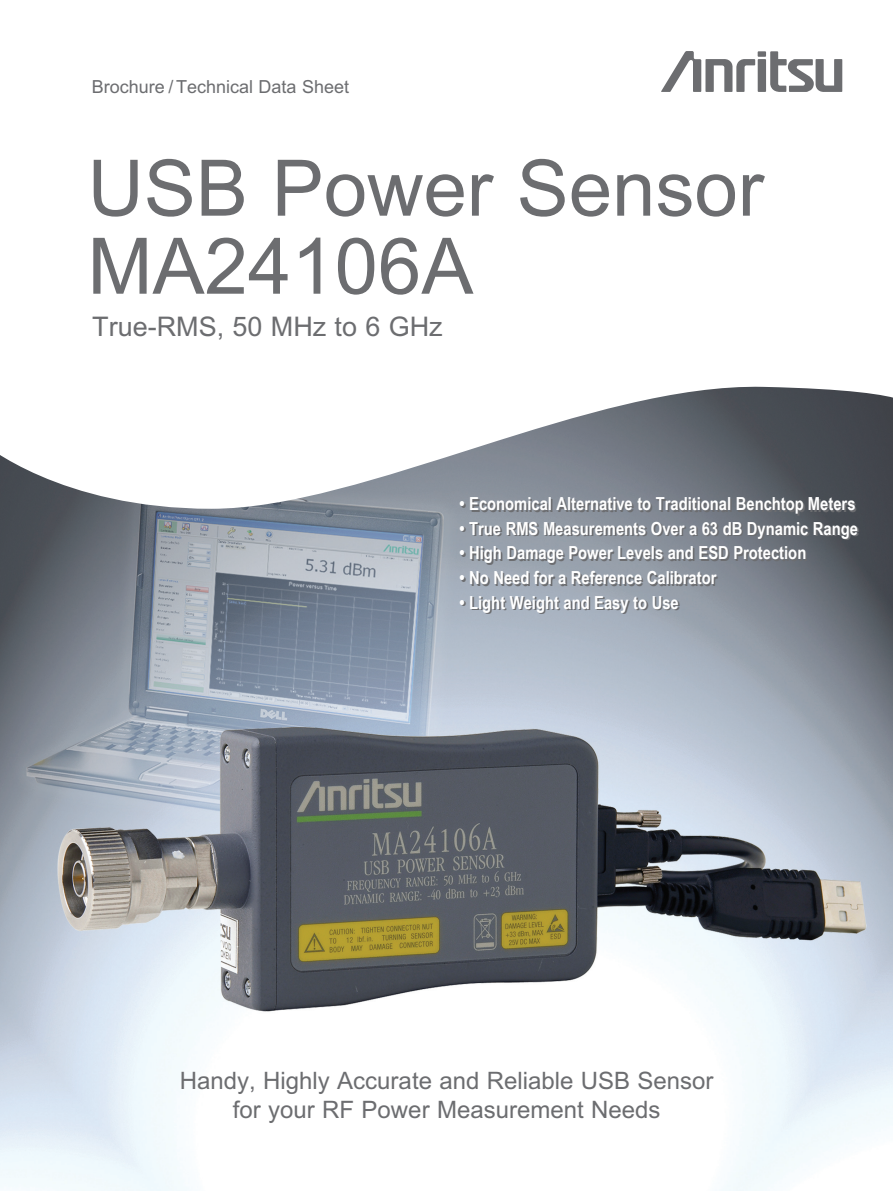
<style>
.page{position:relative;width:893px;height:1191px;background:#fff}
.page>*{position:absolute;margin:0;border:0;box-sizing:border-box;transform-origin:0 0}
.Model_Name_Arial_Reg{font:78px/78px "Arial";color:#6c6d70}
.t1{font:27px "Arial";color:#6c6d70}
.Product_Name_Arial_R{font:24px/28.8px "Arial";color:#6c6d70;text-align:center}
.t2{font:700 18px "Arial Narrow";color:#fff}
.Product_Brochure_12p{font:18px "Arial";color:#6c6d70}
</style>
<div class="page">
<img style="left:0;top:386px;width:893px;height:805px">
<svg style="left:661px;top:51px;width:181px;height:41px"></svg>
<p class="Product_Brochure_12p" style="left:92px;top:77px;width:259px">Brochure / Technical Data Sheet</p>
<p class="Model_Name_Arial_Reg" style="left:88px;top:150px;width:678px">USB Power Sensor<br>MA24106A</p>
<p class="t1" style="left:92px;top:311px;width:352px">True-RMS, 50 MHz to 6 GHz</p>
<p class="t2" style="left:459px;top:493px;width:398px">• Economical Alternative to Traditional Benchtop Meters</p>
<p class="t2" style="left:459px;top:518px;width:400px">• True RMS Measurements Over a 63 dB Dynamic Range</p>
<p class="t2" style="left:459px;top:542px;width:348px">• High Damage Power Levels and ESD Protection</p>
<p class="t2" style="left:459px;top:567px;width:259px">• No Need for a Reference Calibrator</p>
<p class="t2" style="left:459px;top:592px;width:221px">• Light Weight and Easy to Use</p>
<p class="Product_Name_Arial_R" style="left:180px;top:1066px;width:535px">Handy, Highly Accurate and Reliable USB Sensor for your RF Power Measurement Needs</p>
</div>
